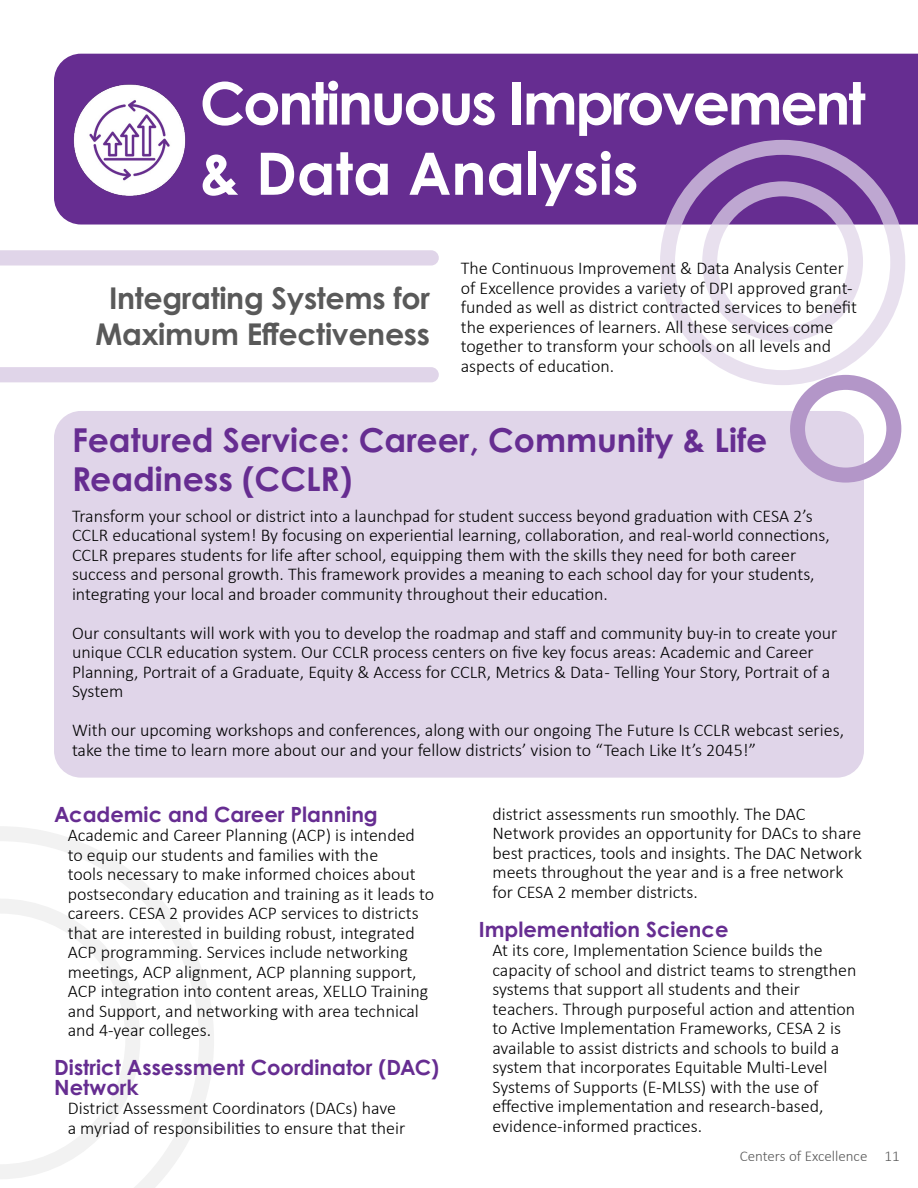
<style>
.page{position:relative;width:918px;height:1188px;background:#fff}
.page>*{position:absolute;margin:0;border:0;box-sizing:border-box;transform-origin:0 0}
.t1{font:700 58.5px/70.2px "Century Gothic Pro";letter-spacing:-.04em;color:#fff}
.t2{font:700 33px/39.6px "Century Gothic Pro";color:#662d91}
.t3{font:700 30px/36px "Century Gothic Pro";letter-spacing:-.01em;color:#595959;text-align:center}
.t4{font:700 21px/19.5px "Century Gothic Pro";color:#662d91}
.t5{font:300 18px/19.5px "Calibri";color:#000}
.t6{font:300 15px "Calibri";color:#595959}
</style>
<div class="page">
<svg style="left:0;top:826px;width:214px;height:362px"></svg>
<div style="left:54px;top:54px;width:864px;height:171px;background:#662d91"></div>
<div style="left:702px;top:181px;width:161px;height:161px;border:15px solid #e0d5e9;border-radius:50%"></div>
<div style="left:660px;top:140px;width:245px;height:245px;border:15px solid #e0d5e9;border-radius:50%"></div>
<div style="left:54px;top:411px;width:810px;height:367px;background:#e0d5e9;border-radius:27px"></div>
<div style="left:790px;top:375px;width:111px;height:108px;border:15px solid #b396c8;border-radius:50%"></div>
<img style="left:69px;top:75px;width:121px;height:128px">
<svg style="left:0;top:250px;width:439px;height:16px;background:#e1d7ea"></svg>
<div style="left:0;top:367px;width:439px;height:15px;background:#e0d5e9"></div>
<h1 class="t1" style="left:200px;top:67px;width:667px">Continuous Improvement &amp; Data Analysis</h1>
<h3 class="t3" style="left:96px;top:280px;width:336px">Integrating Systems for<br>Maximum Effectiveness</h3>
<p class="t5" style="left:461px;top:258px;width:398px">The Continuous Improvement &amp; Data Analysis Center of Excellence provides a variety of DPI approved grant&shy;funded as well as district contracted services to benefit the experiences of learners. All these services come together to transform your schools on all levels and aspects of education.</p>
<h2 class="t2" style="left:72px;top:419px;width:697px">Featured Service: Career, Community &amp; Life<br>Readiness (CCLR)</h2>
<p class="t5" style="left:72px;top:506px;width:759px">Transform your school or district into a launchpad for student success beyond graduation with CESA 2’s CCLR educational system! By focusing on experiential learning, collaboration, and real-world connections, CCLR prepares students for life after school, equipping them with the skills they need for both career success and personal growth. This framework provides a meaning to each school day for your students, integrating your local and broader community throughout their education.</p>
<p class="t5" style="left:72px;top:623px;width:767px">Our consultants will work with you to develop the roadmap and staff and community buy-in to create your unique CCLR education system. Our CCLR process centers on five key focus areas: Academic and Career Planning, Portrait of a Graduate, Equity &amp; Access for CCLR, Metrics &amp; Data - Telling Your Story, Portrait of a System</p>
<p class="t5" style="left:72px;top:721px;width:774px">With our upcoming workshops and conferences, along with our ongoing The Future Is CCLR webcast series, take the time to learn more about our and your fellow districts’ vision to “Teach Like It’s 2045!”</p>
<p class="t4" style="left:54px;top:804px;width:325px">Academic and Career Planning</p>
<p class="t5" style="left:68px;top:825px;width:368px">Academic and Career Planning (ACP) is intended to equip our students and families with the<br>tools necessary to make informed choices about postsecondary education and training as it leads to careers. CESA 2 provides ACP services to districts that are interested in building robust, integrated ACP programming. Services include networking meetings, ACP alignment, ACP planning support, ACP integration into content areas, XELLO Training and Support, and networking with area technical and 4-year colleges.</p>
<p class="t4" style="left:54px;top:1057px;width:386px">District Assessment Coordinator (DAC)<br>Network</p>
<p class="t5" style="left:68px;top:1098px;width:339px">District Assessment Coordinators (DACs) have a myriad of responsibilities to ensure that their</p>
<p class="t5" style="left:492px;top:804px;width:371px">district assessments run smoothly. The DAC Network provides an opportunity for DACs to share best practices, tools and insights. The DAC Network meets throughout the year and is a free network for CESA 2 member districts.</p>
<p class="t4" style="left:479px;top:919px;width:251px">Implementation Science</p>
<p class="t5" style="left:492px;top:940px;width:366px">At its core, Implementation Science builds the capacity of school and district teams to strengthen systems that support all students and their teachers. Through purposeful action and attention to Active Implementation Frameworks, CESA 2 is available to assist districts and schools to build a system that incorporates Equitable Multi-Level Systems of Supports (E-MLSS) with the use of effective implementation and research-based, evidence-informed practices.</p>
<p class="t6" style="left:740px;top:1147px;width:161px">Centers of Excellence 11</p>
</div>
